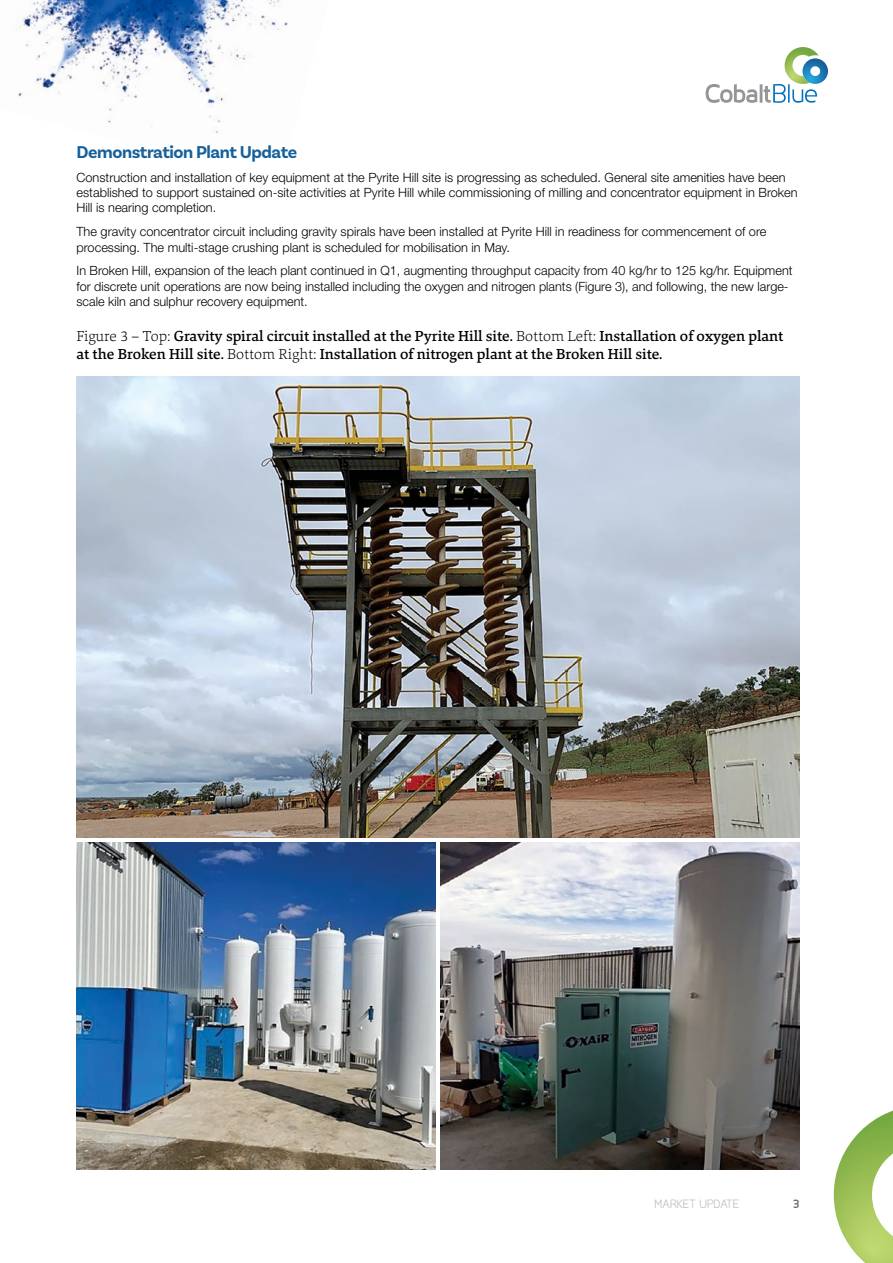
<style>
.page{position:relative;width:893px;height:1263px;background:#fff}
.page>*{position:absolute;margin:0;border:0;box-sizing:border-box;transform-origin:0 0}
.SUB_Country{font:700 18px "Basic Sans";letter-spacing:-.025em;color:#16609b}
.Figure_Table{font:500 15px/18px "Danton";color:#000}
.BODY_Copy{font:300 12.75px/15.3px "Helvetica Neue LT Pro";color:#000}
.t1{font:300 12px "Cillop";color:#bcbec0}
.t2{font:700 12px "Cillop";color:#6d6e71}
.s1{font-weight:200}
</style>
<div class="page">
<img style="left:15px;top:0;width:273px;height:133px">
<svg style="left:706px;top:47px;width:122px;height:56px"></svg>
<svg style="left:834px;top:1110px;width:59px;height:153px"></svg>
<img style="left:77px;top:376px;width:722px;height:462px">
<img style="left:440px;top:842px;width:359px;height:327px">
<img style="left:77px;top:842px;width:359px;height:327px">
<p class="SUB_Country" style="left:77px;top:141px;width:222px">Demonstration Plant Update</p>
<p class="BODY_Copy" style="left:77px;top:169px;width:723px">Construction and installation of key equipment at the Pyrite Hill site is progressing as scheduled. General site amenities have been established to support sustained on-site activities at Pyrite Hill while commissioning of milling and concentrator equipment in Broken<br>Hill is nearing completion.</p>
<p class="BODY_Copy" style="left:77px;top:224px;width:691px">The gravity concentrator circuit including gravity spirals have been installed at Pyrite Hill in readiness for commencement of ore processing. The multi-stage crushing plant is scheduled for mobilisation in May.</p>
<p class="BODY_Copy" style="left:77px;top:263px;width:717px">In Broken Hill, expansion of the leach plant continued in Q1, augmenting throughput capacity from 40 kg/hr to 125 kg/hr. Equipment for discrete unit operations are now being installed including the oxygen and nitrogen plants (Figure 3), and following, the new large&shy;scale kiln and sulphur recovery equipment.</p>
<p class="Figure_Table" style="left:77px;top:327px;width:708px"><span class="s1">Figure 3 – Top:</span> Gravity spiral circuit installed at the Pyrite Hill site. <span class="s1">Bottom Left:</span> Installation of oxygen plant at the Broken Hill site. <span class="s1">Bottom Right:</span> Installation of nitrogen plant at the Broken Hill site.</p>
<p class="t1" style="left:654px;top:1197px;width:86px">MARKET UPDATE</p>
<p class="t2" style="left:793px;top:1196px;width:8px">3</p>
</div>
